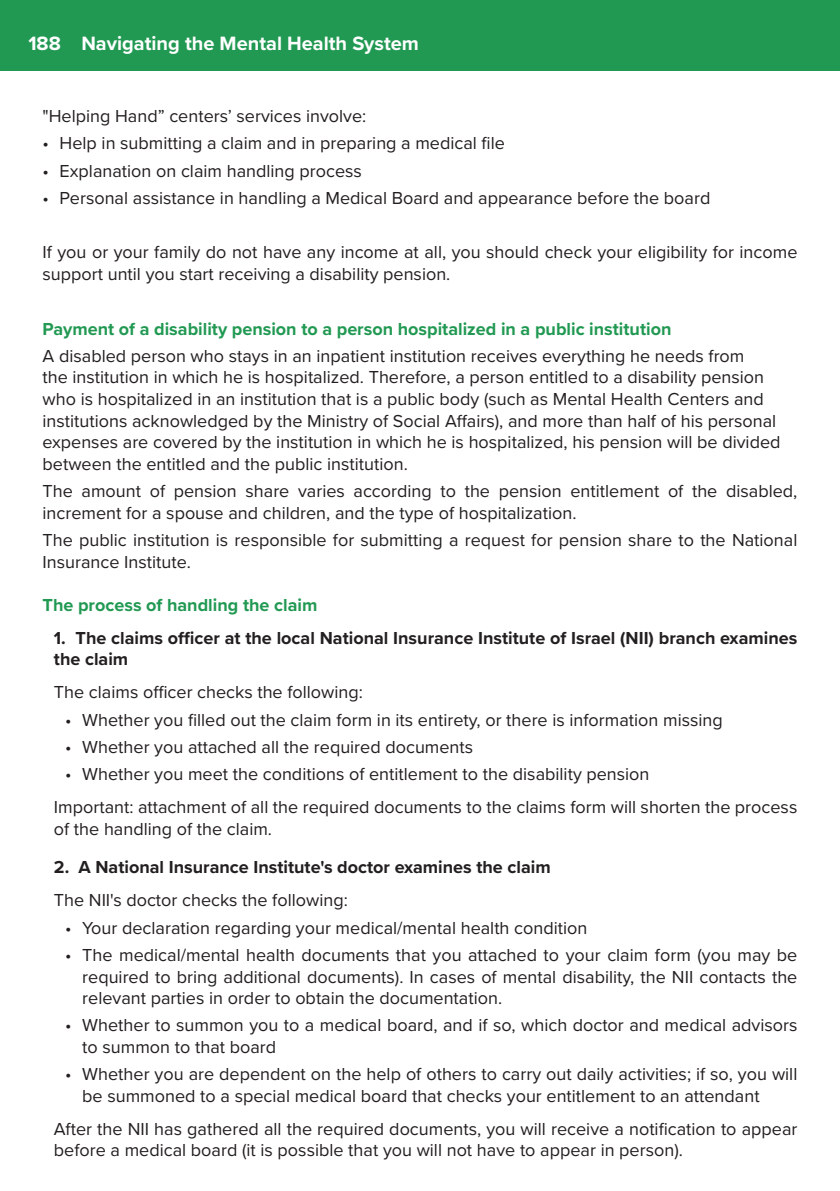
<style>
.page{position:relative;width:840px;height:1191px;background:#fff}
.page>*{position:absolute;margin:0;border:0;box-sizing:border-box;transform-origin:0 0}
.t1{font:700 20px "Proxima Nova";color:#fff}
.Subhead{font:18px/21.6px "Proxima Nova";color:#231f20}
.Regular_paragraph{font:18px/21.6px "Proxima Nova";color:#231f20}
.Regular_paragraph-2{font:700 18px/21.6px "Proxima Nova";color:#231f20}
.Subhead-2{font:700 18px "Proxima Nova";color:#219952}
</style>
<div class="page">
<div style="left:0;top:0;width:839px;height:71px;background:#219952"></div>
<p class="t1" style="left:28px;top:28px;width:392px">188 Navigating the Mental Health System</p>
<p class="Regular_paragraph" style="left:43px;top:104px;width:325px">"Helping Hand” centers’ services involve:</p>
<p class="Subhead" style="left:43px;top:132px;width:463px">• Help in submitting a claim and in preparing a medical file</p>
<p class="Subhead" style="left:43px;top:159px;width:321px">• Explanation on claim handling process</p>
<p class="Subhead" style="left:43px;top:186px;width:669px">• Personal assistance in handling a Medical Board and appearance before the board</p>
<p class="Regular_paragraph" style="left:43px;top:241px;width:756px">If you or your family do not have any income at all, you should check your eligibility for income support until you start receiving a disability pension.</p>
<p class="Subhead-2" style="left:43px;top:315px;width:630px">Payment of a disability pension to a person hospitalized in a public institution</p>
<p class="Subhead" style="left:43px;top:344px;width:739px">A disabled person who stays in an inpatient institution receives everything he needs from<br>the institution in which he is hospitalized. Therefore, a person entitled to a disability pension who is hospitalized in an institution that is a public body (such as Mental Health Centers and institutions acknowledged by the Ministry of Social Affairs), and more than half of his personal expenses are covered by the institution in which he is hospitalized, his pension will be divided between the entitled and the public institution.</p>
<p class="Regular_paragraph" style="left:43px;top:479px;width:756px">The amount of pension share varies according to the pension entitlement of the disabled, increment for a spouse and children, and the type of hospitalization.</p>
<p class="Regular_paragraph" style="left:43px;top:528px;width:755px">The public institution is responsible for submitting a request for pension share to the National<br>Insurance Institute.</p>
<p class="Subhead-2" style="left:43px;top:591px;width:276px">The process of handling the claim</p>
<p class="Regular_paragraph-2" style="left:54px;top:626px;width:744px">1. The claims officer at the local National Insurance Institute of Israel (NII) branch examines the claim</p>
<p class="Regular_paragraph" style="left:54px;top:681px;width:310px">The claims officer checks the following:</p>
<p class="Subhead" style="left:65px;top:708px;width:658px">• Whether you filled out the claim form in its entirety, or there is information missing</p>
<p class="Subhead" style="left:65px;top:735px;width:409px">• Whether you attached all the required documents</p>
<p class="Subhead" style="left:65px;top:762px;width:585px">• Whether you meet the conditions of entitlement to the disability pension</p>
<p class="Regular_paragraph" style="left:54px;top:795px;width:744px">Important: attachment of all the required documents to the claims form will shorten the process of the handling of the claim.</p>
<p class="Regular_paragraph-2" style="left:54px;top:856px;width:498px">2. A National Insurance Institute's doctor examines the claim</p>
<p class="Regular_paragraph" style="left:54px;top:888px;width:295px">The NII's doctor checks the following:</p>
<p class="Subhead" style="left:65px;top:916px;width:523px">• Your declaration regarding your medical/mental health condition</p>
<p class="Subhead" style="left:82px;top:943px;width:716px;text-align:justify;text-indent:-17px">• The medical/mental health documents that you attached to your claim form (you may be required to bring additional documents). In cases of mental disability, the NII contacts the relevant parties in order to obtain the documentation.</p>
<p class="Subhead" style="left:82px;top:1013px;width:716px;text-indent:-17px">• Whether to summon you to a medical board, and if so, which doctor and medical advisors to summon to that board</p>
<p class="Subhead" style="left:82px;top:1062px;width:716px;text-indent:-17px">• Whether you are dependent on the help of others to carry out daily activities; if so, you will be summoned to a special medical board that checks your entitlement to an attendant</p>
<p class="Regular_paragraph" style="left:54px;top:1117px;width:744px">After the NII has gathered all the required documents, you will receive a notification to appear before a medical board (it is possible that you will not have to appear in person).</p>
</div>
